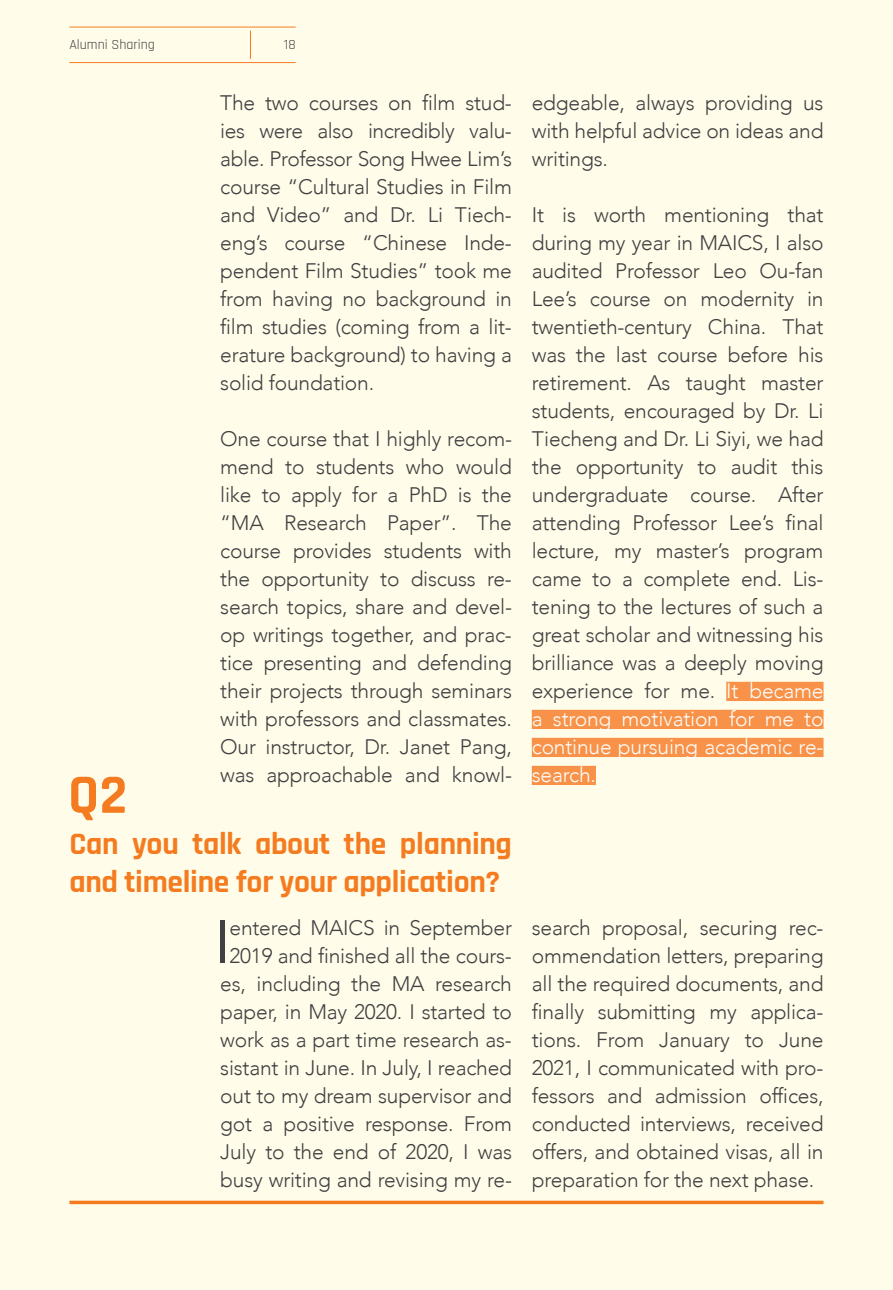
<style>
.page{position:relative;width:893px;height:1290px;background:#fffde9}
.page>*{position:absolute;margin:0;border:0;box-sizing:border-box;transform-origin:0 0}
.t1{font:300 60.55px "Avenir";color:#414042}
.t2{font:700 56px "Rajdhani";color:#f47b20}
.t3{font:700 31.5px/37.8px "Rajdhani";letter-spacing:-.01em;color:#f47b20}
.t4{font:300 21px/28px "Avenir";letter-spacing:-.01em;color:#414042;text-align:justify}
.t5{font:14px "Rajdhani";color:#414042}
.s1{color:#fdfcfa}
</style>
<div class="page">
<div style="left:726px;top:682px;width:97px;height:19px;background:#f79248"></div>
<div style="left:532px;top:710px;width:291px;height:19px;background:#f79248"></div>
<div style="left:532px;top:738px;width:291px;height:19px;background:#f79248"></div>
<div style="left:532px;top:766px;width:64px;height:19px;background:#f79248"></div>
<hr style="left:69px;top:27px;width:227px;height:1px;background:#f47b20">
<hr style="left:69px;top:62px;width:227px;height:1px;background:#f47b20">
<svg style="left:250px;top:31px;width:1px;height:28px"></svg>
<svg style="left:69px;top:1200px;width:754px;height:4px;fill:#f47b20"></svg>
<p class="t5" style="left:69px;top:36px;width:87px">Alumni Sharing</p>
<p class="t5" style="left:284px;top:36px;width:13px">18</p>
<h2 class="t2" style="left:68px;top:761px;width:61px">Q2</h2>
<p class="t4" style="left:220px;top:89px;width:293px">The two courses on film stud&shy;ies were also incredibly valu&shy;able. Professor Song Hwee Lim’s course “Cultural Studies in Film and Video” and Dr. Li Tiech&shy;eng’s course “Chinese Inde&shy;pendent Film Studies” took me from having no background in film studies (coming from a lit&shy;erature background) to having a solid foundation.</p>
<p class="t4" style="left:220px;top:425px;width:293px">One course that I highly recom&shy;mend to students who would like to apply for a PhD is the “MA Research Paper”. The course provides students with the opportunity to discuss re&shy;search topics, share and devel&shy;op writings together, and prac&shy;tice presenting and defending their projects through seminars with professors and classmates.<br>Our instructor, Dr. Janet Pang, was approachable and knowl-</p>
<p class="t4" style="left:532px;top:89px;width:293px">edgeable, always providing us with helpful advice on ideas and writings.</p>
<p class="t4" style="left:532px;top:201px;width:293px">It is worth mentioning that during my year in MAICS, I also audited Professor Leo Ou-fan Lee’s course on modernity in twentieth-century China. That was the last course before his retirement. As taught master students, encouraged by Dr. Li Tiecheng and Dr. Li Siyi, we had the opportunity to audit this undergraduate course. After attending Professor Lee’s final lecture, my master’s program came to a complete end. Lis&shy;tening to the lectures of such a great scholar and witnessing his brilliance was a deeply moving experience for me. <span class="s1">It became a strong motivation for me to continue pursuing academic re&shy;search.</span></p>
<h3 class="t3" style="left:69px;top:826px;width:444px">Can you talk about the planning and timeline for your application?</h3>
<h1 class="t1" style="left:214px;top:906px;width:17px">I</h1>
<p class="t4" style="left:220px;top:913px;width:293px;text-align:center">entered MAICS in September<br>2019 and finished all the cours&shy;es, including the MA research paper, in May 2020. I started to work as a part time research as&shy;sistant in June. In July, I reached out to my dream supervisor and got a positive response. From<br>July to the end of 2020, I was busy writing and revising my re-</p>
<p class="t4" style="left:532px;top:913px;width:293px">search proposal, securing rec&shy;ommendation letters, preparing all the required documents, and finally submitting my applica&shy;tions. From January to June 2021, I communicated with pro&shy;fessors and admission offices, conducted interviews, received offers, and obtained visas, all in preparation for the next phase.</p>
</div>
